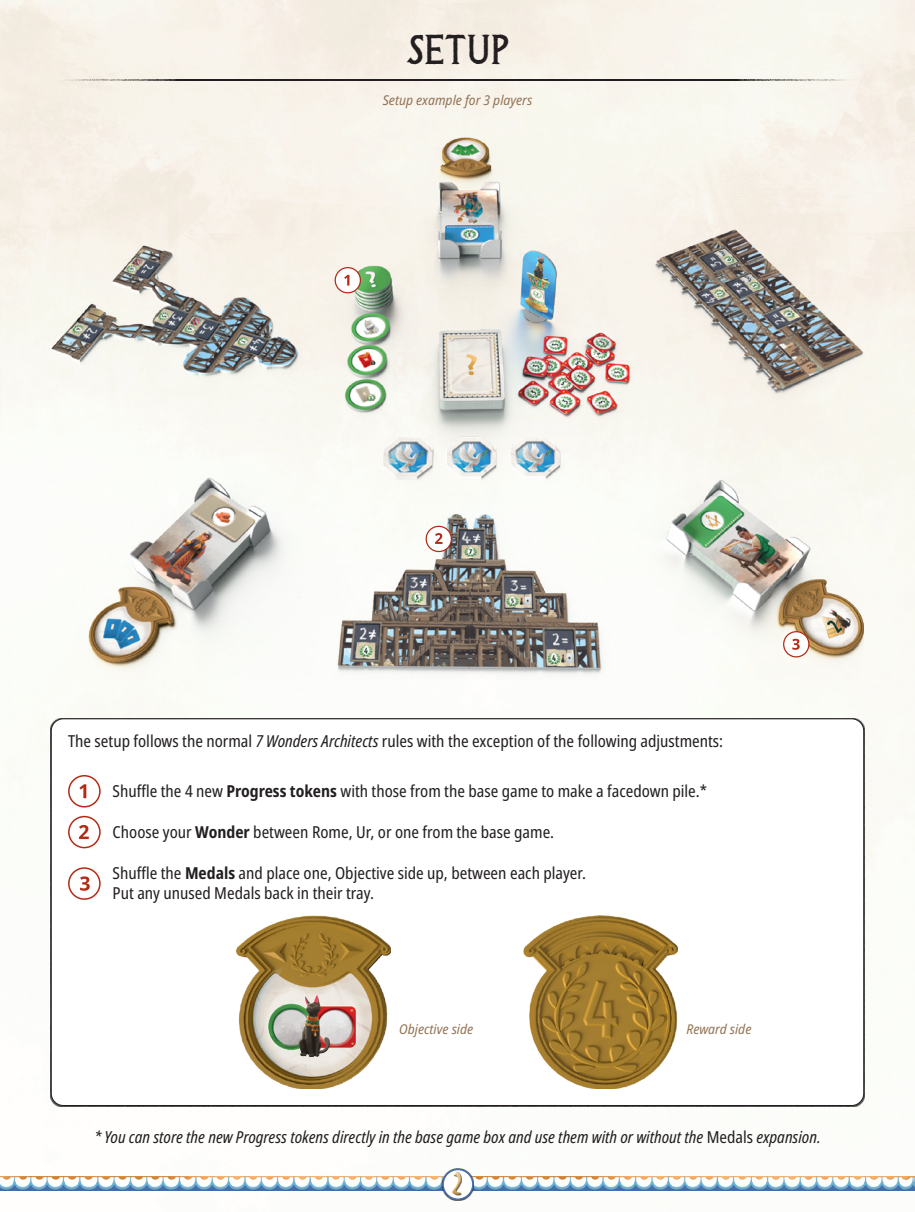
<style>
.page{position:relative;width:915px;height:1212px;background:#fff}
.page>*{position:absolute;margin:0;border:0;box-sizing:border-box;transform-origin:0 0}
.t1{font:40.5px "Possum Saltare NFPL";letter-spacing:-.005em;color:#231f20}
.t2{font:condensed 16.5px/19.8px "Noto Sans";color:#231f20}
.t3{font:italic condensed 16.5px "Noto Sans";color:#231f20}
.t4{font:italic semi-condensed 13.5px "Noto Sans";color:#937354}
.s1{font-style:italic}
.s2{font-weight:700}
.s3{font-style:normal}
</style>
<div class="page">
<hr style="left:914px;top:0;width:1px;height:1212px;background:#e6d6cb">
<div style="left:0;top:0;width:914px;height:1212px;background:linear-gradient(to bottom,#faf5eb,#f3f6f5)"></div>
<img style="left:474px;top:1177px;width:440px;height:14px">
<svg style="left:442px;top:1168px;width:32px;height:32px"></svg>
<div style="left:443px;top:1169px;width:29px;height:30px;background:#fff;border-radius:50%"></div>
<div style="left:442px;top:1169px;width:31px;height:31px;border:2px solid #436faf;border-radius:50%"></div>
<img style="left:452px;top:1170px;width:9px;height:28px">
<hr style="left:51px;top:79px;width:812px;height:2px;background:#231f20">
<div style="left:51px;top:719px;width:812px;height:386px;background:#fff;border-radius:12px"></div>
<img style="left:523px;top:916px;width:154px;height:173px">
<img style="left:236px;top:916px;width:154px;height:173px">
<img style="left:268px;top:994px;width:88px;height:63px">
<div style="left:68px;top:816px;width:33px;height:32px;border:2px solid #b22b14;border-radius:50%"></div>
<svg style="left:79px;top:825px;width:10px;height:14px"></svg>
<div style="left:68px;top:775px;width:33px;height:32px;border:2px solid #b22b14;border-radius:50%"></div>
<svg style="left:79px;top:784px;width:7px;height:14px"></svg>
<div style="left:68px;top:867px;width:33px;height:33px;border:2px solid #b22b14;border-radius:50%"></div>
<svg style="left:80px;top:876px;width:10px;height:15px"></svg>
<img style="left:51px;top:137px;width:812px;height:543px">
<div style="left:426px;top:526px;width:25px;height:25px;background:#fff;border-radius:50%"></div>
<div style="left:425px;top:526px;width:27px;height:26px;border:1px solid #b22b14;border-radius:50%"></div>
<svg style="left:435px;top:533px;width:7px;height:11px"></svg>
<div style="left:783px;top:632px;width:25px;height:25px;background:#fff;border-radius:50%"></div>
<div style="left:782px;top:631px;width:27px;height:26px;border:1px solid #b22b14;border-radius:50%"></div>
<svg style="left:792px;top:639px;width:7px;height:11px"></svg>
<div style="left:335px;top:268px;width:25px;height:25px;background:#fff;border-radius:50%"></div>
<div style="left:334px;top:267px;width:27px;height:26px;border:1px solid #b22b14;border-radius:50%"></div>
<svg style="left:344px;top:275px;width:5px;height:11px"></svg>
<h1 class="t1" style="left:405px;top:22px;width:105px">SETUP</h1>
<p class="t4" style="left:382px;top:91px;width:151px">Setup example for 3 players</p>
<p class="t2" style="left:68px;top:732px;width:656px">The setup follows the normal <span class="s1">7 Wonders Architects</span> rules with the exception of the following adjustments:</p>
<p class="t2" style="left:113px;top:781px;width:595px">Shuffle the 4 new <span class="s2">Progress tokens</span> with those from the base game to make a facedown pile.*</p>
<p class="t2" style="left:113px;top:822px;width:443px">Choose your <span class="s2">Wonder</span> between Rome, Ur, or one from the base game.</p>
<p class="t2" style="left:113px;top:864px;width:475px">Shuffle the <span class="s2">Medals</span> and place one, Objective side up, between each player.<br>Put any unused Medals back in their tray.</p>
<p class="t4" style="left:399px;top:1019px;width:76px">Objective side</p>
<p class="t4" style="left:686px;top:1019px;width:67px">Reward side</p>
<p class="t3" style="left:94px;top:1125px;width:727px">* You can store the new Progress tokens directly in the base game box and use them with or without the <span class="s3">Medals</span> expansion.</p>
</div>
